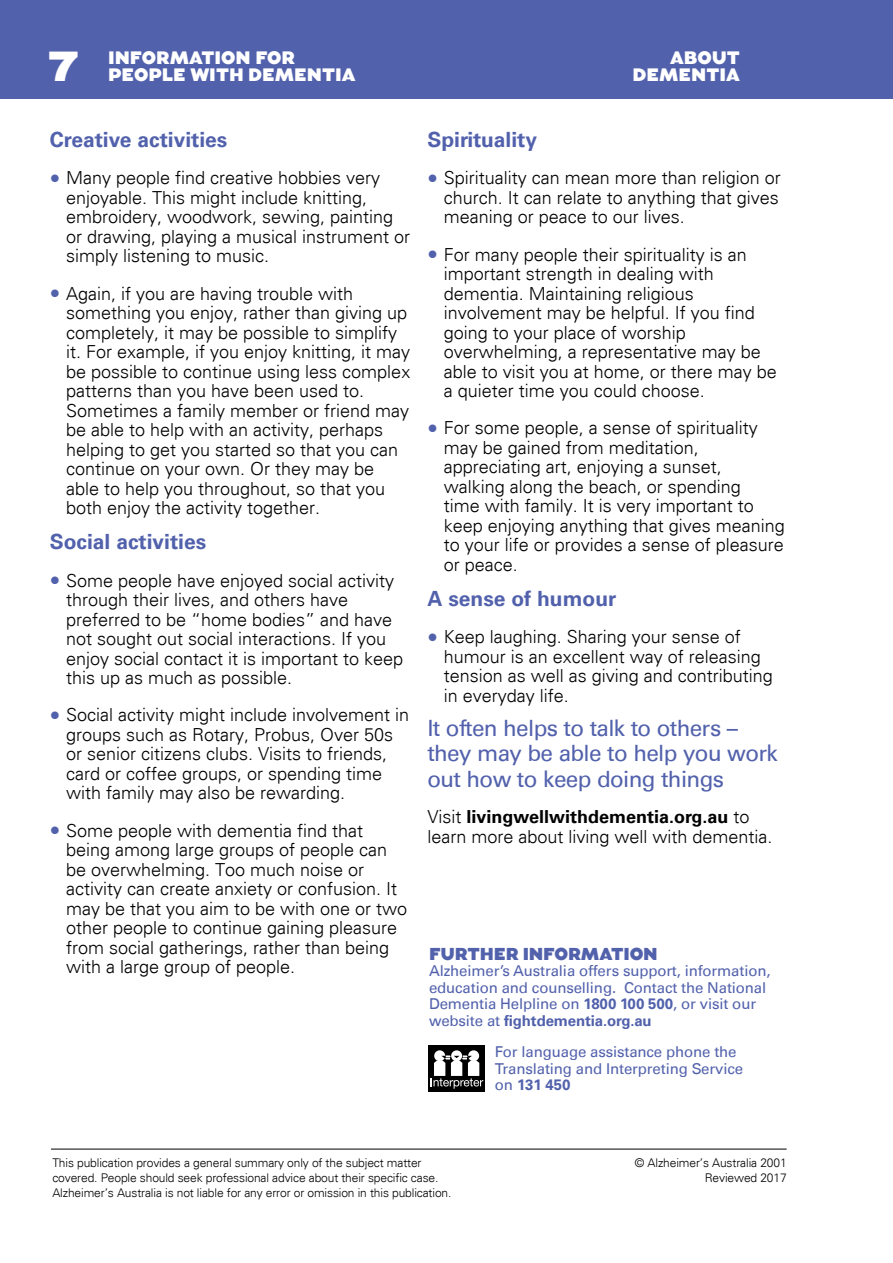
<style>
.page{position:relative;width:893px;height:1263px;background:#fff}
.page>*{position:absolute;margin:0;border:0;box-sizing:border-box;transform-origin:0 0}
.t1{font:900 42px "Augustus";color:#fff}
.t2{font:22.5px/25.5px "Univers LT Std";letter-spacing:-.03em;color:#5261ac}
.t3{font:700 21px "Univers LT Std";color:#5261ac}
.t4{font:300 18px/19.5px "Univers";color:#000}
.t5{font:900 18px/17.2px "Augustus";color:#fff;text-align:right}
.t6{font:700 18px "Univers LT Std";color:#000}
.t7{font:900 17.25px "Augustus";letter-spacing:-.01em;color:#5261ac}
.t8{font:15px/16.5px "Univers LT Std";letter-spacing:-.01em;color:#5261ac}
.t9{font:300 12px/15px "Univers";letter-spacing:-.01em;color:#000}
.s1{font-size:21px;color:#5261ac}
.s2{font-family:"Univers";font-weight:300}
.s3{font-weight:700}
</style>
<div class="page">
<div style="left:0;top:0;width:893px;height:99px;background:#5261ac"></div>
<div style="left:428px;top:1046px;width:57px;height:46px;background:#000"></div>
<div style="left:468px;top:1050px;width:11px;height:11px;background:#fff;border-radius:50%"></div>
<div style="left:434px;top:1050px;width:11px;height:11px;background:#fff;border-radius:50%"></div>
<div style="left:451px;top:1050px;width:11px;height:11px;background:#fff;border-radius:50%"></div>
<svg style="left:431px;top:1055px;width:52px;height:34px"></svg>
<hr style="left:51px;top:1149px;width:736px;height:1px;background:#000">
<h1 class="t1" style="left:48px;top:41px;width:31px">7</h1>
<p class="t5" style="left:108px;top:49px;width:249px;text-align:left">INFORMATION FOR<br>PEOPLE WITH DEMENTIA</p>
<p class="t5" style="left:633px;top:49px;width:109px">ABOUT<br>DEMENTIA</p>
<p class="t3" style="left:50px;top:127px;width:179px">Creative activities</p>
<p class="t4" style="left:66px;top:168px;width:346px;text-indent:-16px"><span class="s1">•</span> Many people find creative hobbies very enjoyable. This might include knitting, embroidery, woodwork, sewing, painting or drawing, playing a musical instrument or simply listening to music.</p>
<p class="t4" style="left:66px;top:283px;width:346px;text-indent:-16px"><span class="s1">•</span> Again, if you are having trouble with something you enjoy, rather than giving up completely, it may be possible to simplify it. For example, if you enjoy knitting, it may be possible to continue using less complex patterns than you have been used to.<br>Sometimes a family member or friend may be able to help with an activity, perhaps helping to get you started so that you can continue on your own. Or they may be able to help you throughout, so that you both enjoy the activity together.</p>
<p class="t3" style="left:50px;top:530px;width:158px">Social activities</p>
<p class="t4" style="left:66px;top:570px;width:339px;text-indent:-16px"><span class="s1">•</span> Some people have enjoyed social activity through their lives, and others have preferred to be “home bodies” and have not sought out social interactions. If you enjoy social contact it is important to keep this up as much as possible.</p>
<p class="t4" style="left:66px;top:705px;width:345px;text-indent:-16px"><span class="s1">•</span> Social activity might include involvement in groups such as Rotary, Probus, Over 50s or senior citizens clubs. Visits to friends, card or coffee groups, or spending time with family may also be rewarding.</p>
<p class="t4" style="left:66px;top:820px;width:343px;text-indent:-16px"><span class="s1">•</span> Some people with dementia find that being among large groups of people can be overwhelming. Too much noise or activity can create anxiety or confusion. It may be that you aim to be with one or two other people to continue gaining pleasure from social gatherings, rather than being with a large group of people.</p>
<p class="t3" style="left:427px;top:127px;width:111px">Spirituality</p>
<p class="t4" style="left:444px;top:168px;width:339px;text-align:justify;text-indent:-16px"><span class="s1">•</span> Spirituality can mean more than religion or church. It can relate to anything that gives meaning or peace to our lives.</p>
<p class="t4" style="left:444px;top:244px;width:335px;text-indent:-16px"><span class="s1">•</span> For many people their spirituality is an important strength in dealing with dementia. Maintaining religious involvement may be helpful. If you find going to your place of worship overwhelming, a representative may be able to visit you at home, or there may be a quieter time you could choose.</p>
<p class="t4" style="left:444px;top:418px;width:343px;text-indent:-16px"><span class="s1">•</span> For some people, a sense of spirituality may be gained from meditation, appreciating art, enjoying a sunset, walking along the beach, or spending<br>time with family. It is very important to keep enjoying anything that gives meaning to your life or provides a sense of pleasure or peace.</p>
<p class="t3" style="left:427px;top:586px;width:191px">A sense of humour</p>
<p class="t4" style="left:444px;top:627px;width:331px;text-indent:-16px"><span class="s1">•</span> Keep laughing. Sharing your sense of humour is an excellent way of releasing tension as well as giving and contributing in everyday life.</p>
<p class="t2" style="left:427px;top:715px;width:352px">It often helps to talk to others – they may be able to help you work out how to keep doing things</p>
<p class="t6" style="left:427px;top:806px;width:324px"><span class="s2">Visit</span> livingwellwithdementia.org.au <span class="s2">to</span></p>
<p class="t4" style="left:427px;top:827px;width:347px">learn more about living well with dementia.</p>
<p class="t7" style="left:429px;top:944px;width:230px">FURTHER INFORMATION</p>
<p class="t8" style="left:429px;top:963px;width:343px">Alzheimer’s Australia offers support, information, education and counselling. Contact the National Dementia Helpline on <span class="s3">1800 100 500</span>, or visit our website at <span class="s3">fightdementia.org.au</span></p>
<p class="t8" style="left:495px;top:1044px;width:250px">For language assistance phone the<br>Translating and Interpreting Service on <span class="s3">131 450</span></p>
<p class="t9" style="left:52px;top:1156px;width:401px">This publication provides a general summary only of the subject matter covered. People should seek professional advice about their specific case.<br>Alzheimer’s Australia is not liable for any error or omission in this publication.</p>
<p class="t9" style="left:635px;top:1156px;width:153px;text-align:right">© Alzheimer’s Australia 2001<br>Reviewed 2017</p>
</div>
